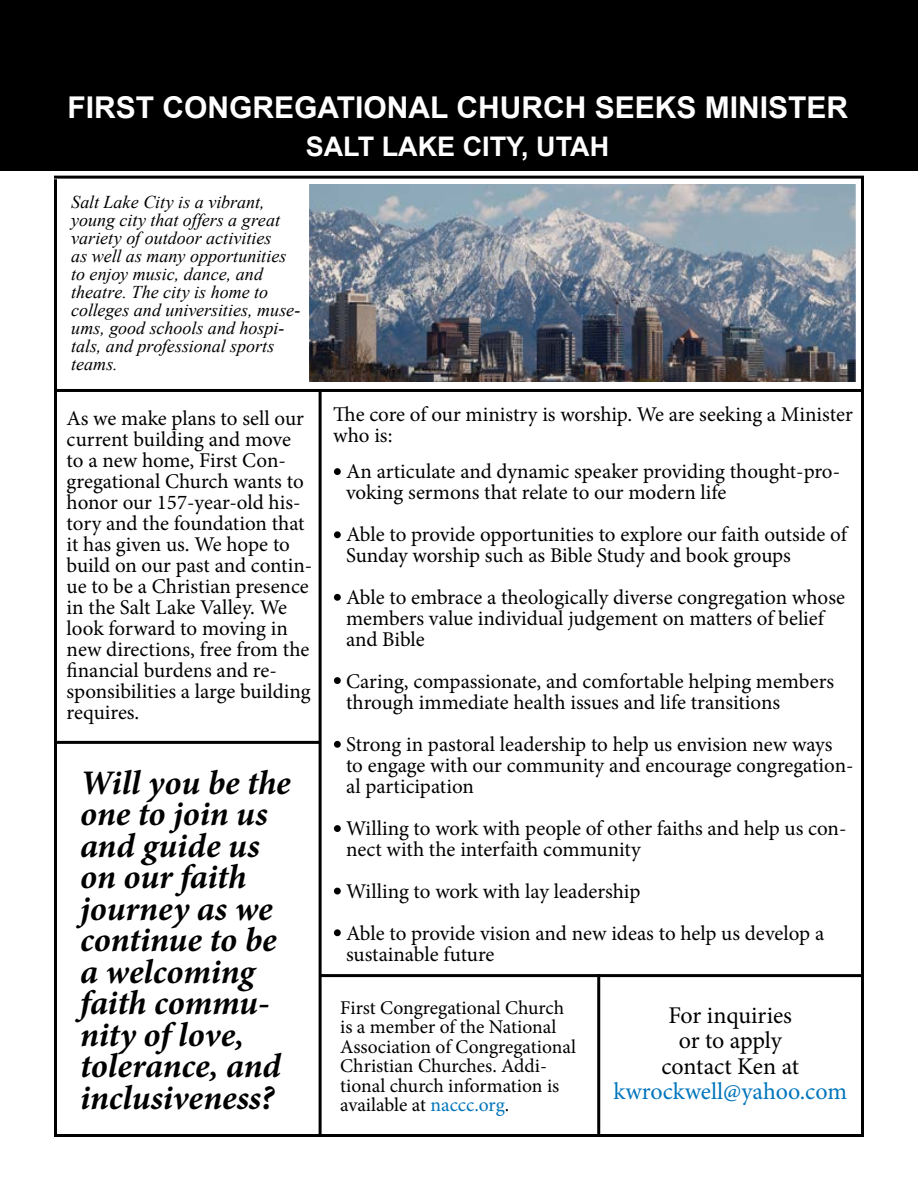
<style>
.page{position:relative;width:918px;height:1188px;background:#fff}
.page>*{position:absolute;margin:0;border:0;box-sizing:border-box;transform-origin:0 0}
.t1{font:italic 700 34.5px/31.5px "Minion Pro";letter-spacing:-.005em;color:#000}
.t2{font:700 30px "Arial";color:#fff}
.t3{font:700 27px "Arial";color:#fff}
.t4{font:24px/25.5px "Minion Pro";letter-spacing:-.005em;color:#000;text-align:center}
.t5{font:24px "Minion Pro";letter-spacing:-.005em;color:#0075bc}
.t6{font:21px/21px "Minion Pro";letter-spacing:-.005em;color:#000}
.t7{font:19.5px/19.5px "Minion Pro";letter-spacing:-.005em;color:#000}
.t8{font:italic 18px/18px "Times New Roman";color:#000}
.s1{color:#0075bc}
</style>
<div class="page">
<div style="left:0;top:0;width:918px;height:171px;background:#000"></div>
<img style="left:309px;top:184px;width:546px;height:197px">
<div style="left:334px;top:531px;width:7px;height:7px;background:#000;border-radius:50%"></div>
<div style="left:334px;top:468px;width:7px;height:7px;background:#000;border-radius:50%"></div>
<div style="left:334px;top:594px;width:7px;height:7px;background:#000;border-radius:50%"></div>
<div style="left:334px;top:677px;width:7px;height:7px;background:#000;border-radius:50%"></div>
<div style="left:334px;top:741px;width:7px;height:7px;background:#000;border-radius:50%"></div>
<div style="left:334px;top:825px;width:7px;height:7px;background:#000;border-radius:50%"></div>
<div style="left:334px;top:888px;width:7px;height:6px;background:#000;border-radius:50%"></div>
<div style="left:334px;top:929px;width:7px;height:7px;background:#000;border-radius:50%"></div>
<hr style="left:54px;top:176px;width:810px;height:3px;background:#000">
<hr style="left:54px;top:1134px;width:810px;height:3px;background:#000">
<hr style="left:54px;top:179px;width:3px;height:955px;background:#000">
<hr style="left:319px;top:390px;width:3px;height:744px;background:#000">
<hr style="left:861px;top:177px;width:3px;height:957px;background:#000">
<hr style="left:54px;top:389px;width:810px;height:3px;background:#000">
<hr style="left:54px;top:741px;width:267px;height:3px;background:#000">
<hr style="left:321px;top:974px;width:543px;height:3px;background:#000">
<hr style="left:597px;top:974px;width:3px;height:160px;background:#000">
<h2 class="t2" style="left:68px;top:87px;width:782px">FIRST CONGREGATIONAL CHURCH SEEKS MINISTER</h2>
<p class="t3" style="left:306px;top:129px;width:305px">SALT LAKE CITY, UTAH</p>
<p class="t8" style="left:71px;top:193px;width:231px">Salt Lake City is a vibrant, young city that offers a great variety of outdoor activities<br>as well as many opportunities to enjoy music, dance, and theatre. The city is home to colleges and universities, muse&shy;ums, good schools and hospi&shy;tals, and professional sports teams.</p>
<p class="t6" style="left:67px;top:408px;width:247px">As we make plans to sell our current building and move to a new home, First Con&shy;gregational Church wants to honor our 157-year-old his&shy;tory and the foundation that it has given us. We hope to build on our past and contin&shy;ue to be a Christian presence in the Salt Lake Valley. We look forward to moving in new directions, free from the financial burdens and re&shy;sponsibilities a large building requires.</p>
<h1 class="t1" style="left:80px;top:766px;width:212px">Will you be the one to join us and guide us on our faith journey as we continue to be a welcoming faith commu&shy;nity of love, tolerance, and inclusiveness?</h1>
<p class="t6" style="left:333px;top:404px;width:521px">The core of our ministry is worship. We are seeking a Minister who is:</p>
<p class="t6" style="left:346px;top:460px;width:496px">An articulate and dynamic speaker providing thought-pro&shy;voking sermons that relate to our modern life</p>
<p class="t6" style="left:346px;top:523px;width:502px">Able to provide opportunities to explore our faith outside of<br>Sunday worship such as Bible Study and book groups</p>
<p class="t6" style="left:346px;top:586px;width:501px">Able to embrace a theologically diverse congregation whose members value individual judgement on matters of belief and Bible</p>
<p class="t6" style="left:346px;top:670px;width:490px">Caring, compassionate, and comfortable helping members through immediate health issues and life transitions</p>
<p class="t6" style="left:346px;top:733px;width:509px">Strong in pastoral leadership to help us envision new ways to engage with our community and encourage congregation&shy;al participation</p>
<p class="t6" style="left:346px;top:817px;width:502px">Willing to work with people of other faiths and help us con&shy;nect with the interfaith community</p>
<p class="t6" style="left:346px;top:870px;width:480px;line-height:42px">Willing to work with lay leadership<br>Able to provide vision and new ideas to help us develop a</p>
<p class="t6" style="left:346px;top:943px;width:150px">sustainable future</p>
<p class="t7" style="left:340px;top:998px;width:237px">First Congregational Church is a member of the National<br>Association of Congregational<br>Christian Churches. Addi&shy;tional church information is available at <span class="s1">naccc.org</span>.</p>
<p class="t4" style="left:661px;top:1002px;width:139px">For inquiries or to apply contact Ken at</p>
<p class="t5" style="left:614px;top:1075px;width:235px">kwrockwell@yahoo.com</p>
</div>
